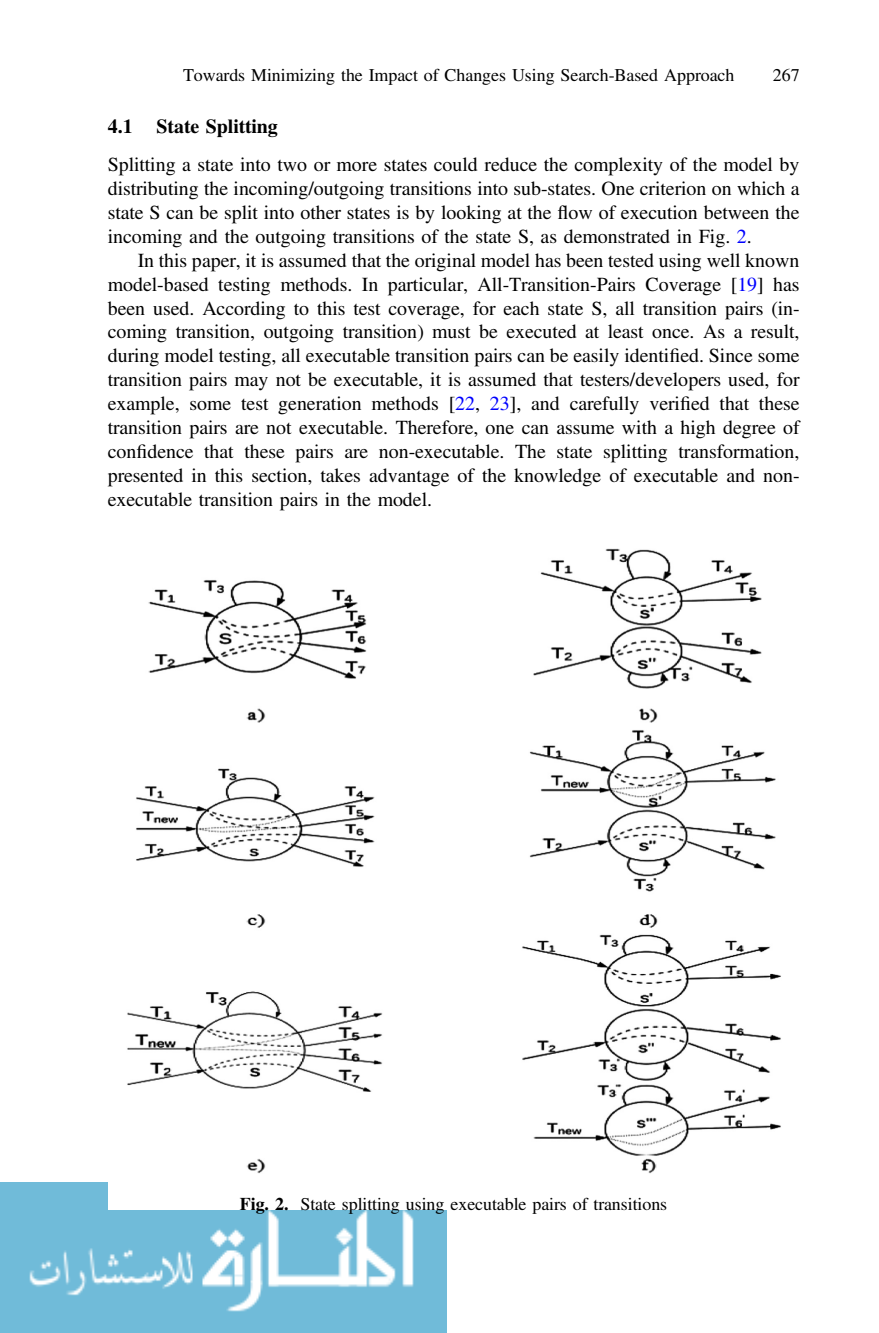
<style>
.page{position:relative;width:879px;height:1333px;background:#fff}
.page>*{position:absolute;margin:0;border:0;box-sizing:border-box;transform-origin:0 0}
.t1{font:20px/24px "Lqsytx Adv TT5 ada 87 cc";color:#000;text-align:justify}
.t2{font:20px "Bwdyvd Adv T Teeee 58 d 9.B";color:#000}
.t3{font:18px "Lqsytx Adv TT5 ada 87 cc";color:#000}
.s1{font-family:"Mkgbhj Adv GTIMES R"}
.s2{color:#00f}
.s3{font-family:"Sfmxxf Adv TT5 ada 87 cc+fb"}
.s4{font-family:"Bwdyvd Adv T Teeee 58 d 9.B"}
</style>
<div class="page">
<img style="left:0;top:1182px;width:446px;height:150px">
<div style="left:108px;top:548px;width:691px;height:661px;background:#fff"></div>
<img style="left:127px;top:548px;width:654px;height:625px">
<p class="t3" style="left:183px;top:69px;width:553px">Towards Minimizing the Impact of Changes Using Search-Based Approach</p>
<p class="t3" style="left:773px;top:69px;width:28px">267</p>
<p class="t2" style="left:108px;top:120px;width:172px">4.1 State Splitting</p>
<p class="t1" style="left:108px;top:154px;width:693px">Splitting a state into two or more states could reduce the complexity of the model by distributing the incoming/outgoing transitions into sub-states. One criterion on which a state S can be split into other states is by looking at the <span class="s1">fl</span>ow of execution between the incoming and the outgoing transitions of the state S, as demonstrated in Fig. <span class="s2">2</span>.</p>
<p class="t1" style="left:108px;top:250px;width:693px;text-indent:30px">In this paper, it is assumed that the original model has been tested using well known model-based testing methods. In particular, All-Transition-Pairs Coverage [<span class="s2">19</span>] has been used. According to this test coverage, for each state S, all transition pairs (in&shy;coming transition, outgoing transition) must be executed at least once. As a result, during model testing, all executable transition pairs can be easily identi<span class="s3">fi</span>ed. Since some transition pairs may not be executable, it is assumed that testers/developers used, for example, some test generation methods [<span class="s2">22</span>, <span class="s2">23</span>], and carefully veri<span class="s3">fi</span>ed that these transition pairs are not executable. Therefore, one can assume with a high degree of con<span class="s3">fi</span>dence that these pairs are non-executable. The state splitting transformation, presented in this section, takes advantage of the knowledge of executable and non&shy;executable transition pairs in the model.</p>
<p class="t3" style="left:240px;top:1197px;width:429px"><span class="s4">Fig. 2.</span> State splitting using executable pairs of transitions</p>
</div>
